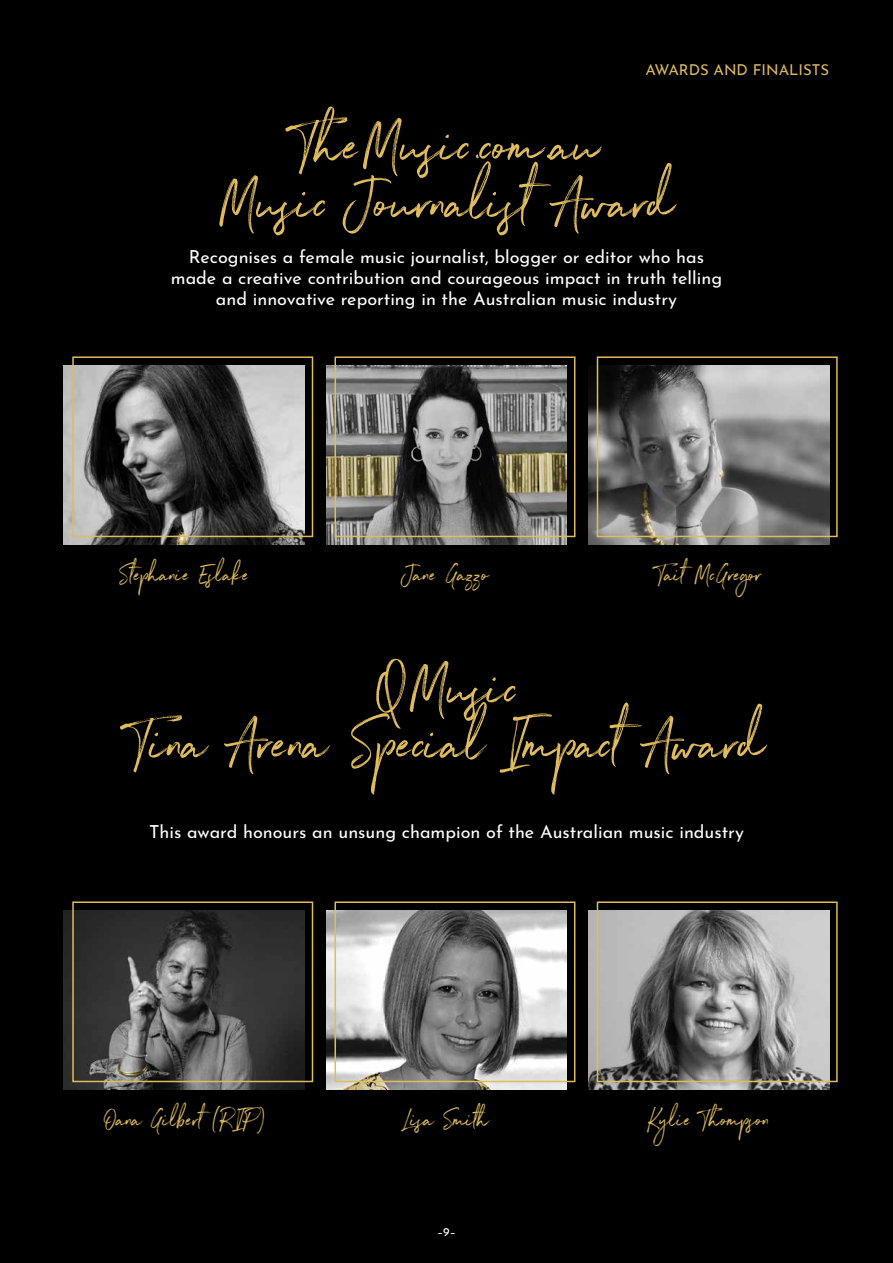
<style>
.page{position:relative;width:893px;height:1263px;background:#000}
.page>*{position:absolute;margin:0;border:0;box-sizing:border-box;transform-origin:0 0}
.t1{font:66px "Northwell";color:#e0bc5d}
.t2{font:27px "Northwell";color:#e0bc5d}
.t3{font:18px/21px "Josefin Sans";color:#fff;text-align:center}
.t4{font:15px "Josefin Sans";color:#e0bc5d}
.t5{font:12px "Josefin Sans";color:#fff}
</style>
<div class="page">
<img style="left:326px;top:911px;width:241px;height:179px">
<div style="left:334px;top:901px;width:241px;height:181px;border:2px solid #e0bc5d"></div>
<img style="left:64px;top:911px;width:241px;height:179px">
<div style="left:72px;top:901px;width:241px;height:181px;border:2px solid #e0bc5d"></div>
<img style="left:588px;top:911px;width:241px;height:179px">
<div style="left:597px;top:901px;width:241px;height:181px;border:2px solid #e0bc5d"></div>
<img style="left:326px;top:366px;width:241px;height:179px">
<div style="left:334px;top:356px;width:241px;height:181px;border:2px solid #e0bc5d"></div>
<img style="left:64px;top:366px;width:241px;height:179px">
<div style="left:72px;top:356px;width:241px;height:181px;border:2px solid #e0bc5d"></div>
<img style="left:588px;top:366px;width:241px;height:179px">
<div style="left:597px;top:356px;width:241px;height:181px;border:2px solid #e0bc5d"></div>
<p class="t4" style="left:645px;top:57px;width:185px">AWARDS AND FINALISTS</p>
<h1 class="t1" style="left:293px;top:97px;width:309px">TheMusic.com.au</h1>
<h1 class="t1" style="left:218px;top:155px;width:459px">Music Journalist Award</h1>
<p class="t3" style="left:171px;top:244px;width:553px">Recognises a female music journalist, blogger or editor who has made a creative contribution and courageous impact in truth telling and innovative reporting in the Australian music industry</p>
<h2 class="t2" style="left:119px;top:555px;width:133px">Stephanie Eslake</h2>
<h2 class="t2" style="left:404px;top:555px;width:87px">Jane Gazzo</h2>
<h2 class="t2" style="left:655px;top:555px;width:108px">Tait McGregor</h2>
<h1 class="t1" style="left:374px;top:640px;width:147px">QMusic</h1>
<h1 class="t1" style="left:127px;top:695px;width:640px">Tina Arena Special Impact Award</h1>
<p class="t3" style="left:149px;top:819px;width:596px">This award honours an unsung champion of the Australian music industry</p>
<h2 class="t2" style="left:103px;top:1100px;width:164px">Oana Gilbert (RIP)</h2>
<h2 class="t2" style="left:403px;top:1100px;width:87px">Lisa Smith</h2>
<h2 class="t2" style="left:648px;top:1100px;width:124px">Kylie Thompson</h2>
<p class="t5" style="left:437px;top:1221px;width:20px">–9–</p>
</div>
